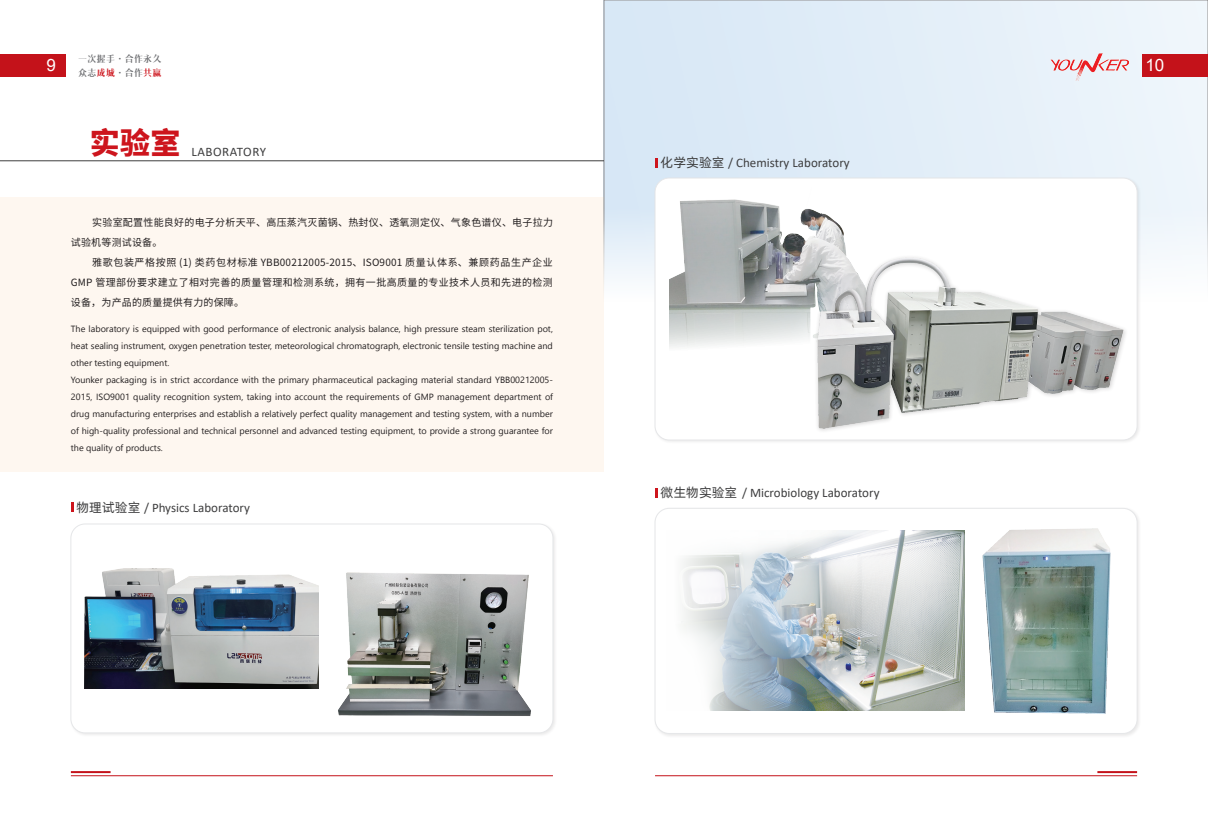
<style>
.page{position:relative;width:1208px;height:825px;background:#fff}
.page>*{position:absolute;margin:0;border:0;box-sizing:border-box;transform-origin:0 0}
.t1{font:800 30px "Source Han Sans CN";color:#cd151d}
.t2{font:17px "Arial";color:#fff}
.t3{font:13px "Calibri";color:#3e3e3f}
.t4{font:13px "Calibri";letter-spacing:.04em;color:#3e3e3f}
.t5{font:10px/20px "Source Han Sans CN";letter-spacing:.025em;color:#231f20}
.t6{font:9.5px "S Jrousong Z Regular";letter-spacing:.04em;color:#6c6d70}
.英文正文02{font:9px/17px "Segoe UI Historic";color:#231f20;text-align:justify}
.s1{color:#cd151d}
.s2{font-family:"Alibaba Pu Hui Ti"}
</style>
<div class="page">
<hr style="left:71px;top:775px;width:482px;height:1px;background:#c4121a">
<hr style="left:71px;top:771px;width:40px;height:2px;background:#c4121a">
<hr style="left:655px;top:775px;width:482px;height:1px;background:#c4121a">
<hr style="left:1097px;top:771px;width:40px;height:2px;background:#c4121a">
<div style="left:653px;top:506px;width:488px;height:232px;background:#f2f2f3"></div>
<div style="left:655px;top:508px;width:482px;height:225px;background:#fff;border-radius:14px"></div>
<div style="left:655px;top:508px;width:482px;height:226px;border:1px solid #e6e7e9;border-radius:14px"></div>
<div style="left:69px;top:522px;width:488px;height:215px;background:#231f20;opacity:.1"></div>
<div style="left:71px;top:524px;width:482px;height:209px;background:#fff;border-radius:14px"></div>
<div style="left:71px;top:524px;width:482px;height:209px;border:1px solid #e6e7e9;border-radius:14px"></div>
<img style="left:606px;top:2px;width:600px;height:277px">
<div style="left:0;top:197px;width:604px;height:275px;background:#fef7f0"></div>
<hr style="left:0;top:161px;width:604px;height:1px;background:#3e3e3f">
<svg style="left:71px;top:503px;width:3px;height:9px"></svg>
<svg style="left:655px;top:158px;width:3px;height:10px"></svg>
<svg style="left:655px;top:488px;width:3px;height:10px"></svg>
<img style="left:85px;top:568px;width:234px;height:120px">
<img style="left:338px;top:572px;width:193px;height:144px">
<img style="left:982px;top:528px;width:129px;height:186px">
<img style="left:681px;top:531px;width:283px;height:180px">
<div style="left:653px;top:176px;width:488px;height:268px;background:#231f20;opacity:.1"></div>
<div style="left:655px;top:178px;width:482px;height:262px;background:#fff;border-radius:14px"></div>
<div style="left:655px;top:178px;width:482px;height:262px;border:1px solid #e6e7e9;border-radius:14px"></div>
<img style="left:669px;top:199px;width:177px;height:148px">
<img style="left:811px;top:251px;width:315px;height:180px">
<div style="left:0;top:54px;width:65px;height:23px;background:#c4121a"></div>
<div style="left:1142px;top:54px;width:66px;height:23px;background:#c4121a"></div>
<img style="left:1049px;top:52px;width:79px;height:29px">
<p class="t6" style="left:78px;top:53px;width:85px">一次握手·合作永久</p>
<p class="t6" style="left:78px;top:67px;width:85px">众志<span class="s1">成城</span>·合作<span class="s1">共赢</span></p>
<p class="t2" style="left:46px;top:54px;width:11px">9</p>
<p class="t2" style="left:1145px;top:54px;width:20px">10</p>
<p class="t1" style="left:90px;top:126px;width:92px">实验室</p>
<p class="t4" style="left:191px;top:143px;width:76px">LABORATORY</p>
<p class="t5" style="left:71px;top:212px;width:484px;text-indent:21px">实验室配置性能良好的电子分析天平、高压蒸汽灭菌锅、热封仪、透氧测定仪、气象色谱仪、电子拉力试验机等测试设备。</p>
<p class="t5" style="left:71px;top:252px;width:483px;text-align:justify;text-indent:21px">雅歌包装严格按照 (1) 类药包材标准 YBB00212005-2015、ISO9001 质量认体系、兼顾药品生产企业GMP 管理部份要求建立了相对完善的质量管理和检测系统，拥有一批高质量的专业技术人员和先进的检测设备，为产品的质量提供有力的保障。</p>
<p class="英文正文02" style="left:71px;top:321px;width:483px">The laboratory is equipped with good performance of electronic analysis balance, high pressure steam sterilization pot, heat sealing instrument, oxygen penetration tester, meteorological chromatograph, electronic tensile testing machine and other testing equipment.</p>
<p class="英文正文02" style="left:71px;top:372px;width:483px">Younker packaging is in strict accordance with the primary pharmaceutical packaging material standard YBB00212005- 2015, ISO9001 quality recognition system, taking into account the requirements of GMP management department of drug manufacturing enterprises and establish a relatively perfect quality management and testing system, with a number of high-quality professional and technical personnel and advanced testing equipment, to provide a strong guarantee for the quality of products.</p>
<p class="t3" style="left:76px;top:498px;width:175px"><span class="s2">物理试验室</span> / Physics Laboratory</p>
<p class="t3" style="left:660px;top:153px;width:191px"><span class="s2">化学实验室</span> / Chemistry Laboratory</p>
<p class="t3" style="left:660px;top:484px;width:220px"><span class="s2">微生物实验室</span> / Microbiology Laboratory</p>
</div>
